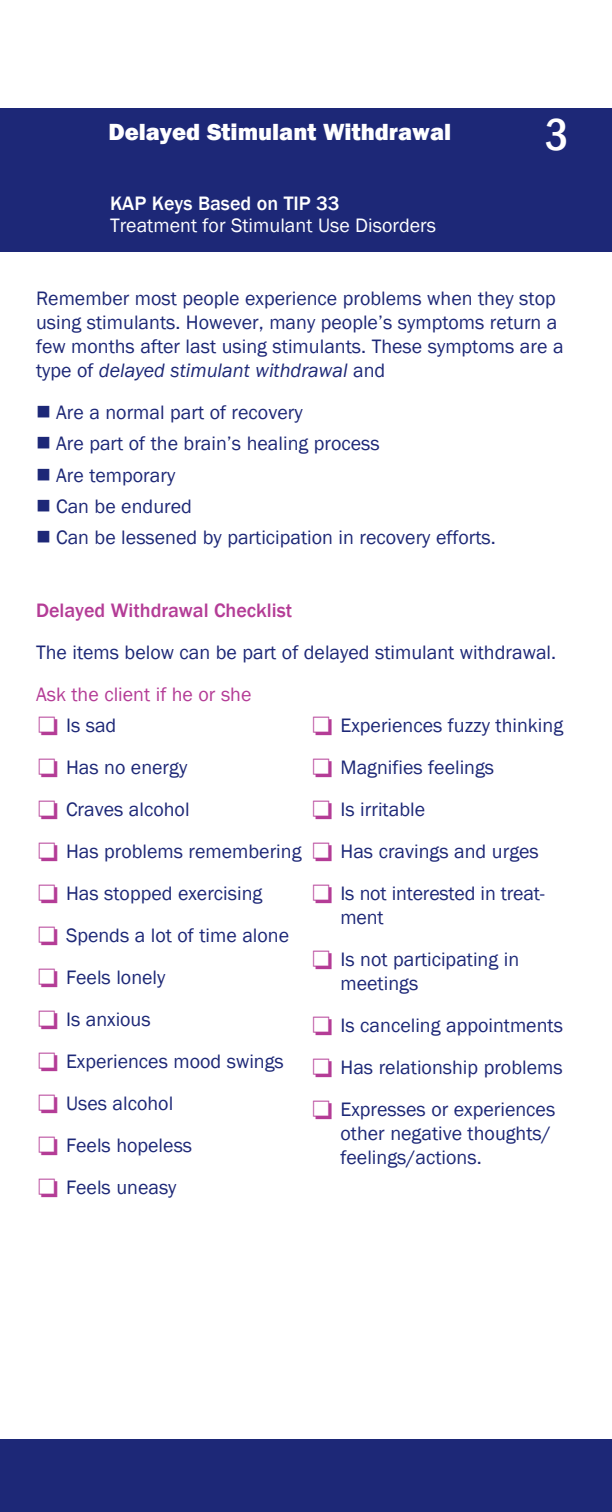
<style>
.page{position:relative;width:612px;height:1512px;background:#fff}
.page>*{position:absolute;margin:0;border:0;box-sizing:border-box;transform-origin:0 0}
.t1{font:500 condensed 46px "Franklin Gothic";color:#fff}
.t2{font:800 24px "Franklin Gothic";color:#fff}
.t3{font:20px/42px "Franklin Gothic";color:#1d2877}
.t4{font:20px "Franklin Gothic";color:#fff}
.t5{font:500 20px "Franklin Gothic";color:#b43c96}
.t6{font:20px "Franklin Gothic";color:#b43c96}
.t7{font:500 20px "Franklin Gothic";color:#fff}
.s1{font-style:italic}
</style>
<div class="page">
<div style="left:0;top:108px;width:612px;height:144px;background:#1d2877"></div>
<div style="left:0;top:1440px;width:612px;height:72px;background:#1d2877"></div>
<p class="t2" style="left:108px;top:118px;width:344px">Delayed Stimulant Withdrawal</p>
<h1 class="t1" style="left:545px;top:108px;width:25px">3</h1>
<p class="t7" style="left:110px;top:192px;width:231px">KAP Keys Based on TIP 33</p>
<p class="t4" style="left:110px;top:214px;width:328px">Treatment for Stimulant Use Disorders</p>
<p class="t3" style="left:36px;top:286px;width:529px;line-height:24px">Remember most people experience problems when they stop using stimulants. However, many people’s symptoms return a few months after last using stimulants. These symptoms are a type of <span class="s1">delayed stimulant withdrawal</span> and</p>
<p class="t3" style="left:56px;top:397px;width:441px;line-height:31.2px">Are a normal part of recovery<br>Are part of the brain’s healing process<br>Are temporary<br>Can be endured<br>Can be lessened by participation in recovery efforts.</p>
<p class="t5" style="left:36px;top:599px;width:258px">Delayed Withdrawal Checklist</p>
<p class="t3" style="left:36px;top:631px;width:522px">The items below can be part of delayed stimulant withdrawal.</p>
<p class="t6" style="left:36px;top:683px;width:217px">Ask the client if he or she</p>
<p class="t3" style="left:66px;top:704px;width:237px">Is sad<br>Has no energy<br>Craves alcohol<br>Has problems remembering<br>Has stopped exercising<br>Spends a lot of time alone<br>Feels lonely<br>Is anxious<br>Experiences mood swings<br>Uses alcohol<br>Feels hopeless<br>Feels uneasy</p>
<p class="t3" style="left:340px;top:704px;width:224px">Experiences fuzzy thinking<br>Magnifies feelings<br>Is irritable<br>Has cravings and urges<br>Is not interested in treat-</p>
<p class="t3" style="left:340px;top:896px;width:180px">ment<br>Is not participating in</p>
<p class="t3" style="left:340px;top:962px;width:224px">meetings<br>Is canceling appointments<br>Has relationship problems<br>Expresses or experiences</p>
<p class="t3" style="left:340px;top:1121px;width:212px;line-height:24px">other negative thoughts/ feelings/actions.</p>
</div>
